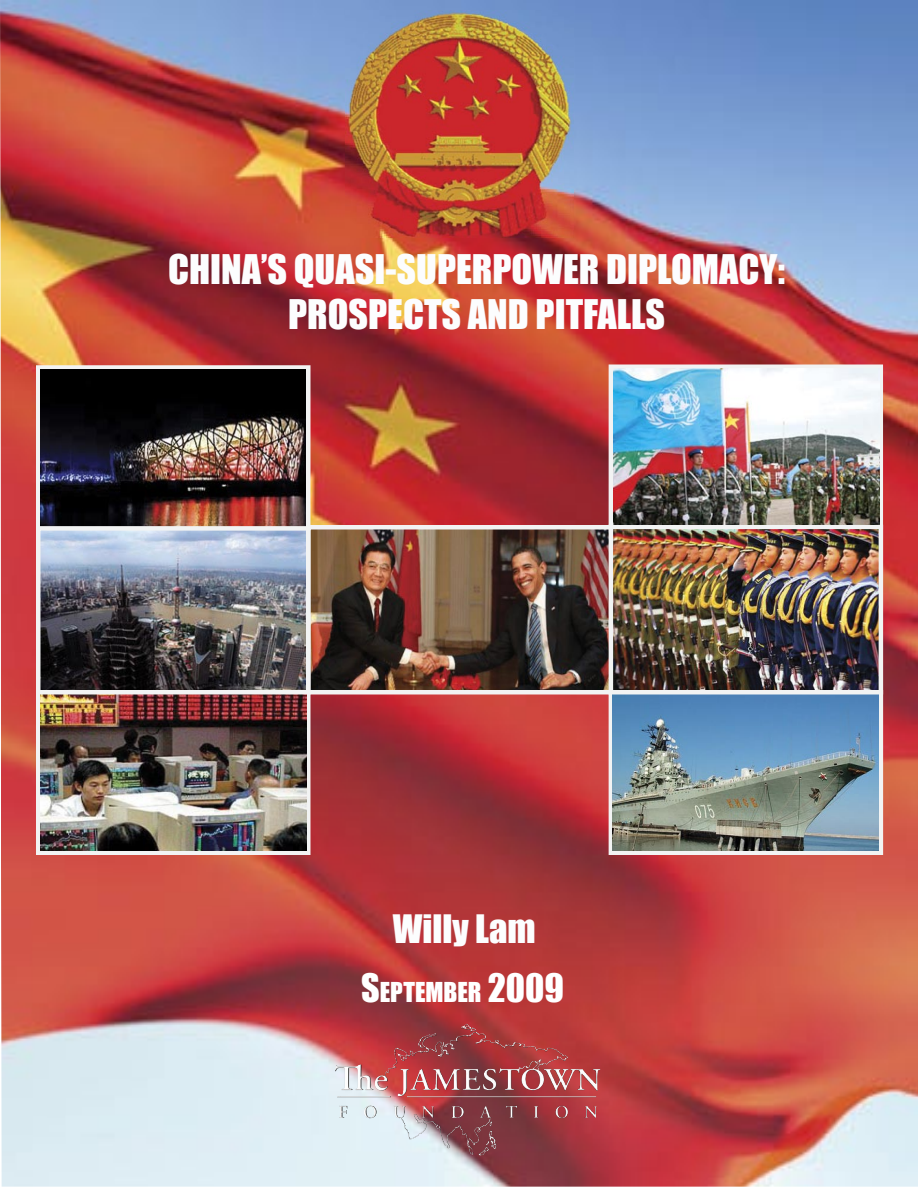
<style>
.page{position:relative;width:918px;height:1188px;background:#fff}
.page>*{position:absolute;margin:0;border:0;box-sizing:border-box;transform-origin:0 0}
.t1{font:37.5px/45px "Impact";color:#fcfdfe;text-align:center}
.t2{font:36px "Impact";color:#fcfdfe}
.t3{font:25.2px "Impact";color:#fff}
.s1{font-size:36px}
</style>
<div class="page">
<img style="left:0;top:0;width:918px;height:1187px">
<img style="left:310px;top:525px;width:299px;height:169px">
<svg style="left:609px;top:364px;width:274px;height:161px;fill:#f2f3f3"></svg>
<svg style="left:609px;top:694px;width:274px;height:161px;fill:#f2f3f3"></svg>
<svg style="left:36px;top:694px;width:274px;height:161px;fill:#f2f3f3"></svg>
<svg style="left:36px;top:365px;width:274px;height:161px;fill:#f2f3f3"></svg>
<img style="left:40px;top:369px;width:266px;height:157px">
<img style="left:40px;top:694px;width:266px;height:156px">
<img style="left:613px;top:694px;width:266px;height:156px">
<img style="left:36px;top:526px;width:274px;height:168px">
<img style="left:609px;top:525px;width:274px;height:169px">
<img style="left:613px;top:369px;width:266px;height:156px">
<img style="left:346px;top:11px;width:228px;height:227px">
<img style="left:462px;top:1024px;width:96px;height:27px">
<p class="t1" style="left:168px;top:246px;width:619px">CHINA’S QUASI-SUPERPOWER DIPLOMACY:<br>PROSPECTS AND PITFALLS</p>
<p class="t2" style="left:393px;top:901px;width:144px">Willy Lam</p>
<p class="t3" style="left:361px;top:972px;width:204px"><span class="s1">S</span>EPTEMBER <span class="s1">2009</span></p>
</div>
